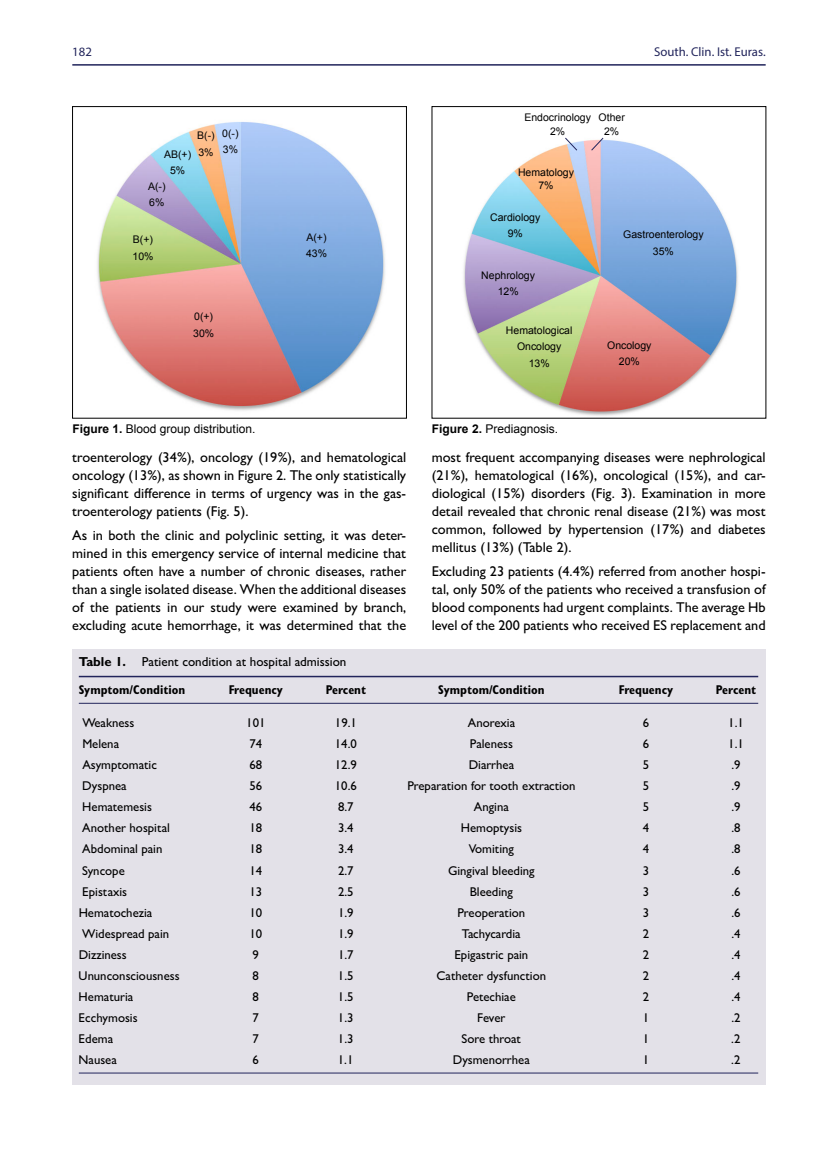
<style>
.page{position:relative;width:838px;height:1170px;background:#fff}
.page>*{position:absolute;margin:0;border:0;box-sizing:border-box;transform-origin:0 0}
.t1{font:500 14.25px/18px "Gill Sans MT Pro";color:#000;text-align:justify}
.t2{font:500 13.05px "Gill Sans MT Pro";color:#000}
.t3{font:500 12.75px "Gill Sans MT Pro";color:#000}
.t4{font:700 condensed 12.75px "Gill Sans MT Pro";color:#000}
.t5{font:12.75px "Myriad Pro";color:#21245b}
.t6{font:12px "Arial";color:#000}
.t7{font:10.5px/16.5px "Arial";color:#000;text-align:center}
.s1{font-weight:700}
</style>
<div class="page">
<div style="left:72px;top:649px;width:693px;height:435px;background:#e3e1e8"></div>
<hr style="left:79px;top:675px;width:679px;height:2px;background:#21245b">
<hr style="left:79px;top:703px;width:679px;height:1px;background:#21245b">
<hr style="left:79px;top:1072px;width:679px;height:1px;background:#21245b">
<img style="left:97px;top:122px;width:288px;height:289px">
<div style="left:72px;top:106px;width:335px;height:312px;border:1px solid #000"></div>
<img style="left:463px;top:138px;width:276px;height:278px">
<svg style="left:565px;top:137px;width:12px;height:14px"></svg>
<svg style="left:591px;top:137px;width:12px;height:14px"></svg>
<hr style="left:72px;top:64px;width:693px;height:2px;background:#21245b">
<p class="t5" style="left:72px;top:44px;width:21px">182</p>
<p class="t5" style="left:654px;top:44px;width:113px">South. Clin. Ist. Euras.</p>
<p class="t7" style="left:197px;top:127px;width:19px;text-align:left">B(-)<br>3%</p>
<p class="t7" style="left:222px;top:125px;width:18px;text-align:left">0(-)<br>3%</p>
<p class="t7" style="left:164px;top:146px;width:29px">AB(+)<br>5%</p>
<p class="t7" style="left:148px;top:178px;width:19px;text-align:left">A(-)<br>6%</p>
<p class="t7" style="left:132px;top:231px;width:23px;text-align:left">B(+)<br>10%</p>
<p class="t7" style="left:193px;top:308px;width:23px;text-align:left">0(+)<br>30%</p>
<p class="t6" style="left:73px;top:421px;width:184px"><span class="s1">Figure 1.</span> Blood group distribution.</p>
<p class="t7" style="left:306px;top:229px;width:23px;text-align:left">A(+)<br>43%</p>
<p class="t1" style="left:72px;top:447px;width:335px">troenterology (34%), oncology (19%), and hematological oncology (13%), as shown in Figure 2. The only statistically significant difference in terms of urgency was in the gas&shy;troenterology patients (Fig. 5).</p>
<p class="t1" style="left:72px;top:526px;width:335px">As in both the clinic and polyclinic setting, it was deter&shy;mined in this emergency service of internal medicine that patients often have a number of chronic diseases, rather than a single isolated disease. When the additional diseases of the patients in our study were examined by branch, excluding acute hemorrhage, it was determined that the</p>
<p class="t7" style="left:524px;top:111px;width:68px;line-height:13.5px">Endocrinology<br>2%</p>
<p class="t7" style="left:598px;top:111px;width:28px;line-height:13.5px">Other<br>2%</p>
<p class="t7" style="left:518px;top:165px;width:58px;line-height:13.5px">Hematology<br>7%</p>
<p class="t7" style="left:490px;top:209px;width:52px">Cardiology<br>9%</p>
<p class="t7" style="left:481px;top:267px;width:55px">Nephrology<br>12%</p>
<p class="t7" style="left:506px;top:322px;width:68px">Hematological<br>Oncology<br>13%</p>
<p class="t6" style="left:432px;top:421px;width:128px"><span class="s1">Figure 2.</span> Prediagnosis.</p>
<p class="t7" style="left:623px;top:226px;width:82px">Gastroenterology<br>35%</p>
<p class="t7" style="left:607px;top:337px;width:46px">Oncology<br>20%</p>
<p class="t1" style="left:432px;top:447px;width:335px">most frequent accompanying diseases were nephrological (21%), hematological (16%), oncological (15%), and car&shy;diological (15%) disorders (Fig. 3). Examination in more detail revealed that chronic renal disease (21%) was most common, followed by hypertension (17%) and diabetes mellitus (13%) (Table 2).</p>
<p class="t1" style="left:432px;top:562px;width:335px">Excluding 23 patients (4.4%) referred from another hospi&shy;tal, only 50% of the patients who received a transfusion of blood components had urgent complaints. The average Hb level of the 200 patients who received ES replacement and</p>
<p class="t2" style="left:79px;top:653px;width:269px"><span class="s1">Table 1.</span> Patient condition at hospital admission</p>
<p class="t4" style="left:79px;top:681px;width:108px">Symptom/Condition</p>
<p class="t4" style="left:229px;top:681px;width:56px">Frequency</p>
<p class="t4" style="left:326px;top:681px;width:42px">Percent</p>
<p class="t4" style="left:438px;top:681px;width:108px">Symptom/Condition</p>
<p class="t4" style="left:619px;top:681px;width:56px">Frequency</p>
<p class="t4" style="left:716px;top:681px;width:42px">Percent</p>
<p class="t3" style="left:82px;top:715px;width:54px">Weakness</p>
<p class="t3" style="left:246px;top:715px;width:21px">101</p>
<p class="t3" style="left:335px;top:715px;width:23px">19.1</p>
<p class="t3" style="left:468px;top:715px;width:49px">Anorexia</p>
<p class="t3" style="left:643px;top:715px;width:8px">6</p>
<p class="t3" style="left:728px;top:715px;width:17px">1.1</p>
<p class="t3" style="left:82px;top:736px;width:38px">Melena</p>
<p class="t3" style="left:249px;top:736px;width:14px">74</p>
<p class="t3" style="left:335px;top:736px;width:23px">14.0</p>
<p class="t3" style="left:470px;top:736px;width:45px">Paleness</p>
<p class="t3" style="left:643px;top:736px;width:8px">6</p>
<p class="t3" style="left:728px;top:736px;width:17px">1.1</p>
<p class="t3" style="left:82px;top:757px;width:76px">Asymptomatic</p>
<p class="t3" style="left:249px;top:757px;width:14px">68</p>
<p class="t3" style="left:335px;top:757px;width:23px">12.9</p>
<p class="t3" style="left:469px;top:757px;width:47px">Diarrhea</p>
<p class="t3" style="left:643px;top:757px;width:8px">5</p>
<p class="t3" style="left:731px;top:757px;width:11px">.9</p>
<p class="t3" style="left:82px;top:778px;width:46px">Dyspnea</p>
<p class="t3" style="left:249px;top:778px;width:14px">56</p>
<p class="t3" style="left:335px;top:778px;width:23px">10.6</p>
<p class="t3" style="left:407px;top:778px;width:170px">Preparation for tooth extraction</p>
<p class="t3" style="left:643px;top:778px;width:8px">5</p>
<p class="t3" style="left:731px;top:778px;width:11px">.9</p>
<p class="t3" style="left:82px;top:799px;width:71px">Hematemesis</p>
<p class="t3" style="left:249px;top:799px;width:14px">46</p>
<p class="t3" style="left:338px;top:799px;width:17px">8.7</p>
<p class="t3" style="left:474px;top:799px;width:36px">Angina</p>
<p class="t3" style="left:643px;top:799px;width:8px">5</p>
<p class="t3" style="left:731px;top:799px;width:11px">.9</p>
<p class="t3" style="left:82px;top:820px;width:89px">Another hospital</p>
<p class="t3" style="left:249px;top:820px;width:14px">18</p>
<p class="t3" style="left:338px;top:820px;width:17px">3.4</p>
<p class="t3" style="left:461px;top:820px;width:63px">Hemoptysis</p>
<p class="t3" style="left:643px;top:820px;width:8px">4</p>
<p class="t3" style="left:731px;top:820px;width:11px">.8</p>
<p class="t3" style="left:82px;top:841px;width:82px">Abdominal pain</p>
<p class="t3" style="left:249px;top:841px;width:14px">18</p>
<p class="t3" style="left:338px;top:841px;width:17px">3.4</p>
<p class="t3" style="left:469px;top:841px;width:47px">Vomiting</p>
<p class="t3" style="left:643px;top:841px;width:8px">4</p>
<p class="t3" style="left:731px;top:841px;width:11px">.8</p>
<p class="t3" style="left:82px;top:862px;width:44px">Syncope</p>
<p class="t3" style="left:249px;top:862px;width:14px">14</p>
<p class="t3" style="left:338px;top:862px;width:17px">2.7</p>
<p class="t3" style="left:448px;top:862px;width:88px">Gingival bleeding</p>
<p class="t3" style="left:642px;top:862px;width:8px">3</p>
<p class="t3" style="left:731px;top:862px;width:11px">.6</p>
<p class="t3" style="left:82px;top:883px;width:46px">Epistaxis</p>
<p class="t3" style="left:249px;top:883px;width:14px">13</p>
<p class="t3" style="left:338px;top:883px;width:17px">2.5</p>
<p class="t3" style="left:470px;top:883px;width:45px">Bleeding</p>
<p class="t3" style="left:642px;top:883px;width:8px">3</p>
<p class="t3" style="left:731px;top:883px;width:11px">.6</p>
<p class="t3" style="left:79px;top:904px;width:75px">Hematochezia</p>
<p class="t3" style="left:249px;top:904px;width:14px">10</p>
<p class="t3" style="left:338px;top:904px;width:17px">1.9</p>
<p class="t3" style="left:457px;top:904px;width:69px">Preoperation</p>
<p class="t3" style="left:642px;top:904px;width:8px">3</p>
<p class="t3" style="left:731px;top:904px;width:11px">.6</p>
<p class="t3" style="left:82px;top:925px;width:88px">Widespread pain</p>
<p class="t3" style="left:249px;top:925px;width:14px">10</p>
<p class="t3" style="left:338px;top:925px;width:17px">1.9</p>
<p class="t3" style="left:462px;top:925px;width:60px">Tachycardia</p>
<p class="t3" style="left:642px;top:925px;width:8px">2</p>
<p class="t3" style="left:731px;top:925px;width:11px">.4</p>
<p class="t3" style="left:79px;top:946px;width:50px">Dizziness</p>
<p class="t3" style="left:252px;top:946px;width:8px">9</p>
<p class="t3" style="left:338px;top:946px;width:17px">1.7</p>
<p class="t3" style="left:454px;top:946px;width:75px">Epigastric pain</p>
<p class="t3" style="left:642px;top:946px;width:8px">2</p>
<p class="t3" style="left:731px;top:946px;width:11px">.4</p>
<p class="t3" style="left:79px;top:967px;width:102px">Ununconsciousness</p>
<p class="t3" style="left:252px;top:967px;width:8px">8</p>
<p class="t3" style="left:338px;top:967px;width:17px">1.5</p>
<p class="t3" style="left:436px;top:967px;width:111px">Catheter dysfunction</p>
<p class="t3" style="left:642px;top:967px;width:8px">2</p>
<p class="t3" style="left:731px;top:967px;width:11px">.4</p>
<p class="t3" style="left:79px;top:988px;width:56px">Hematuria</p>
<p class="t3" style="left:252px;top:988px;width:8px">8</p>
<p class="t3" style="left:338px;top:988px;width:17px">1.5</p>
<p class="t3" style="left:467px;top:988px;width:50px">Petechiae</p>
<p class="t3" style="left:642px;top:988px;width:8px">2</p>
<p class="t3" style="left:731px;top:988px;width:11px">.4</p>
<p class="t3" style="left:79px;top:1009px;width:61px">Ecchymosis</p>
<p class="t3" style="left:252px;top:1009px;width:8px">7</p>
<p class="t3" style="left:338px;top:1009px;width:17px">1.3</p>
<p class="t3" style="left:477px;top:1009px;width:30px">Fever</p>
<p class="t3" style="left:642px;top:1009px;width:8px">1</p>
<p class="t3" style="left:731px;top:1009px;width:11px">.2</p>
<p class="t3" style="left:79px;top:1030px;width:36px">Edema</p>
<p class="t3" style="left:252px;top:1030px;width:8px">7</p>
<p class="t3" style="left:338px;top:1030px;width:17px">1.3</p>
<p class="t3" style="left:461px;top:1030px;width:61px">Sore throat</p>
<p class="t3" style="left:642px;top:1030px;width:8px">1</p>
<p class="t3" style="left:731px;top:1030px;width:11px">.2</p>
<p class="t3" style="left:79px;top:1051px;width:40px">Nausea</p>
<p class="t3" style="left:252px;top:1051px;width:8px">6</p>
<p class="t3" style="left:338px;top:1051px;width:17px">1.1</p>
<p class="t3" style="left:453px;top:1051px;width:79px">Dysmenorrhea</p>
<p class="t3" style="left:642px;top:1051px;width:8px">1</p>
<p class="t3" style="left:731px;top:1051px;width:11px">.2</p>
</div>
